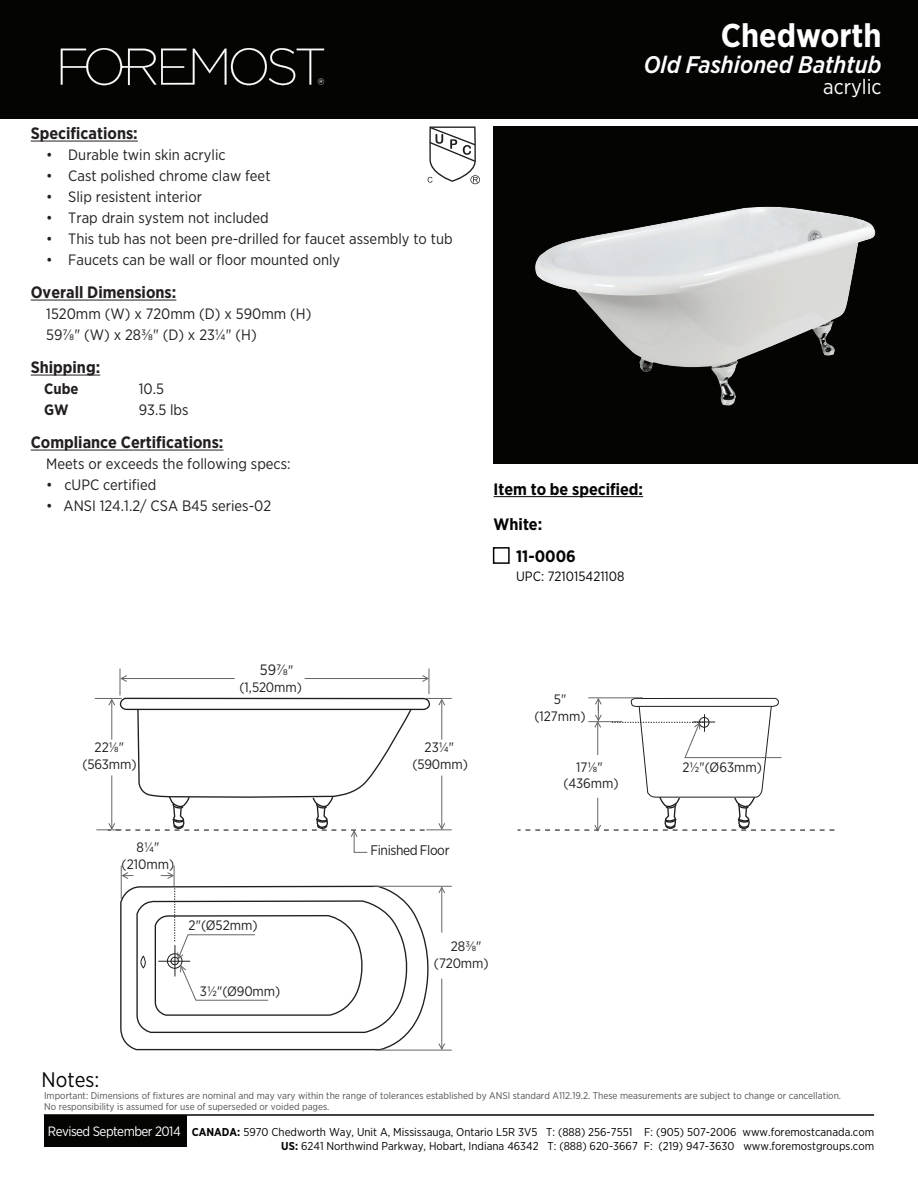
<style>
.page{position:relative;width:918px;height:1188px;background:#fff}
.page>*{position:absolute;margin:0;border:0;box-sizing:border-box;transform-origin:0 0}
.t1{font:700 33px "Gotham Narrow";color:#fff}
.t2{font:italic 500 24px "Gotham Narrow";color:#fff}
.t3{font:21px "Gotham Narrow";color:#fff}
.t4{font:21px "Gotham Narrow";color:#040503}
.t5{font:700 16.5px "Gotham Narrow";color:#231f20}
.t6{font:700 16.5px "Gotham Narrow";color:#040503}
.t7{font:15px/21px "Gotham Narrow";color:#231f20}
.t8{font:700 15px "Gotham Narrow";color:#231f20}
.t9{font:13.95px "Gotham Narrow";letter-spacing:-.025em;color:#211e1e}
.t10{font:13.65px/16.4px "Gotham Narrow";color:#211e1e;text-align:center}
.t11{font:13.65px "Gotham Narrow";color:#231f20}
.t12{font:13.5px "Gotham Narrow";color:#040503}
.t13{font:11.4px/13.6px "Gotham Narrow";color:#040503;text-align:right}
.t14{font:9.75px/10.5px "Gotham Narrow";color:#040503}
.s1{font-size:13.65px;color:#211e1e}
.s2{font-size:13.5px;color:#fff}
.s3{font-weight:700}
</style>
<div class="page">
<div style="left:494px;top:127px;width:424px;height:337px;background:#040503"></div>
<div style="left:0;top:0;width:918px;height:119px;background:#040503"></div>
<svg style="left:61px;top:48px;width:263px;height:37px"></svg>
<hr style="left:31px;top:141px;width:107px;height:1px;background:#231f20">
<hr style="left:31px;top:300px;width:145px;height:1px;background:#231f20">
<hr style="left:31px;top:375px;width:69px;height:1px;background:#231f20">
<hr style="left:31px;top:450px;width:192px;height:1px;background:#231f20">
<div style="left:493px;top:547px;width:17px;height:17px;border:2px solid #040503"></div>
<hr style="left:494px;top:496px;width:149px;height:1px;background:#040503">
<hr style="left:44px;top:1114px;width:830px;height:2px;background:#040503">
<div style="left:44px;top:1115px;width:143px;height:32px;background:#040503"></div>
<svg style="left:428px;top:127px;width:52px;height:57px"></svg>
<img style="left:535px;top:207px;width:341px;height:199px">
<svg style="left:137px;top:746px;width:254px;height:120px"></svg>
<svg style="left:120px;top:886px;width:316px;height:165px"></svg>
<hr style="left:441px;top:776px;width:1px;height:53px;background:#636567">
<hr style="left:111px;top:776px;width:1px;height:53px;background:#636567">
<svg style="left:95px;top:669px;width:357px;height:77px"></svg>
<hr style="left:441px;top:979px;width:1px;height:70px;background:#636567">
<hr style="left:441px;top:888px;width:1px;height:45px;background:#636567">
<svg style="left:438px;top:887px;width:7px;height:7px"></svg>
<svg style="left:438px;top:1043px;width:8px;height:7px"></svg>
<hr style="left:374px;top:886px;width:78px;height:1px;background:#636567">
<hr style="left:375px;top:1050px;width:77px;height:1px;background:#636567">
<svg style="left:96px;top:795px;width:356px;height:58px"></svg>
<svg style="left:121px;top:866px;width:293px;height:168px"></svg>
<svg style="left:518px;top:697px;width:316px;height:135px"></svg>
<p class="t5" style="left:31px;top:123px;width:109px">Specifications:</p>
<p class="t7" style="left:46px;top:144px;width:181px">• Durable twin skin acrylic</p>
<p class="t7" style="left:46px;top:165px;width:226px">• Cast polished chrome claw feet</p>
<p class="t7" style="left:46px;top:186px;width:157px">• Slip resistent interior</p>
<p class="t7" style="left:46px;top:207px;width:224px">• Trap drain system not included</p>
<p class="t7" style="left:46px;top:228px;width:408px">• This tub has not been pre-drilled for faucet assembly to tub</p>
<p class="t7" style="left:46px;top:249px;width:296px">• Faucets can be wall or floor mounted only</p>
<p class="t5" style="left:31px;top:282px;width:147px">Overall Dimensions:</p>
<p class="t7" style="left:46px;top:303px;width:267px">1520mm (W) x 720mm (D) x 590mm (H)<br>59⅞" (W) x 28⅜" (D) x 23¼" (H)</p>
<p class="t5" style="left:31px;top:357px;width:71px">Shipping:</p>
<p class="t8" style="left:44px;top:379px;width:36px">Cube</p>
<p class="t7" style="left:139px;top:378px;width:27px">10.5</p>
<p class="t8" style="left:44px;top:400px;width:26px">GW</p>
<p class="t7" style="left:139px;top:399px;width:51px">93.5 lbs</p>
<p class="t5" style="left:31px;top:432px;width:194px">Compliance Certifications:</p>
<p class="t7" style="left:46px;top:453px;width:246px">Meets or exceeds the following specs:</p>
<p class="t7" style="left:46px;top:474px;width:112px">• cUPC certified</p>
<p class="t7" style="left:46px;top:495px;width:227px">• ANSI 124.1.2/ CSA B45 series-02</p>
<h1 class="t1" style="left:721px;top:14px;width:162px">Chedworth</h1>
<h2 class="t2" style="left:644px;top:49px;width:239px">Old Fashioned Bathtub</h2>
<h3 class="t3" style="left:823px;top:73px;width:60px">acrylic</h3>
<p class="t6" style="left:494px;top:479px;width:151px">Item to be specified:</p>
<p class="t6" style="left:494px;top:513px;width:50px">White:</p>
<p class="t6" style="left:516px;top:546px;width:61px">11-0006</p>
<p class="t12" style="left:516px;top:568px;width:110px">UPC: 721015421108</p>
<p class="t10" style="left:82px;top:739px;width:56px">22⅛" (563mm)</p>
<p class="t7" style="left:260px;top:659px;width:35px">59⅞<span class="s1">"</span></p>
<p class="t10" style="left:239px;top:679px;width:64px">(1,520mm)</p>
<p class="t10" style="left:122px;top:839px;width:54px">8¼" (210mm)</p>
<p class="t10" style="left:189px;top:916px;width:71px">2"(Ø52mm)</p>
<p class="t10" style="left:412px;top:739px;width:57px">23¼" (590mm)</p>
<p class="t9" style="left:370px;top:841px;width:81px">Finished Floor</p>
<p class="t10" style="left:534px;top:691px;width:53px">5" (127mm)</p>
<p class="t11" style="left:576px;top:759px;width:28px">17⅛"</p>
<p class="t10" style="left:682px;top:759px;width:81px">2½"(Ø63mm)</p>
<p class="t11" style="left:563px;top:775px;width:57px">(436mm)</p>
<p class="t10" style="left:200px;top:983px;width:82px">3½"(Ø90mm)</p>
<p class="t10" style="left:434px;top:938px;width:56px;text-align:left;text-indent:17px">28⅜" (720mm)</p>
<h3 class="t4" style="left:42px;top:1067px;width:59px">Notes:</h3>
<p class="t14" style="left:44px;top:1090px;width:799px">Important: Dimensions of fixtures are nominal and may vary within the range of tolerances established by ANSI standard A112.19.2. These measurements are subject to change or cancellation.<br>No responsibility is assumed for use of superseded or voided pages.</p>
<p class="t13" style="left:48px;top:1125px;width:828px"><span class="s2">Revised September 2014</span> <span class="s3">CANADA:</span> 5970 Chedworth Way, Unit A, Mississauga, Ontario L5R 3V5 T: (888) 256-7551 F: (905) 507-2006 www.foremostcanada.com<br><span class="s3">US:</span> 6241 Northwind Parkway, Hobart, Indiana 46342 T: (888) 620-3667 F: (219) 947-3630 www.foremostgroups.com</p>
</div>
